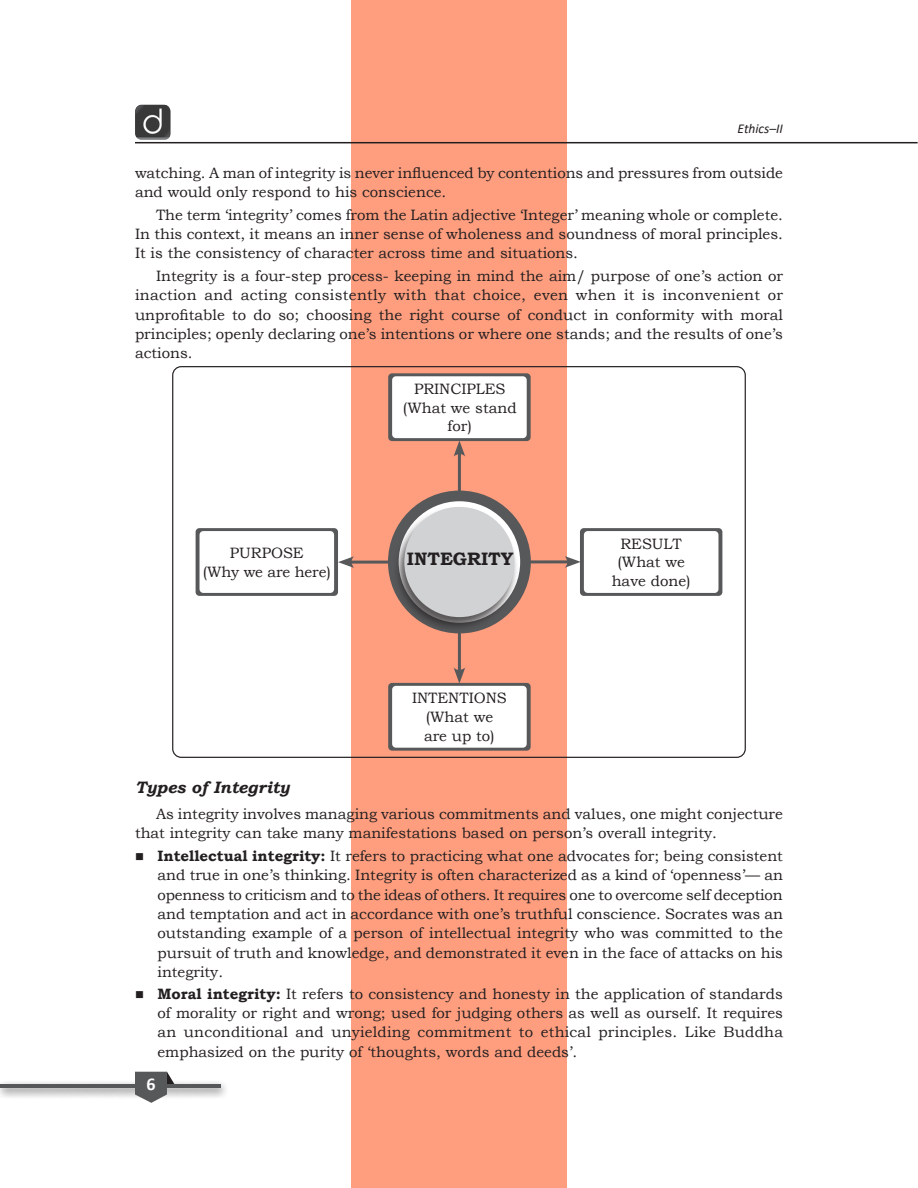
<style>
.page{position:relative;width:918px;height:1188px;background:#fff}
.page>*{position:absolute;margin:0;border:0;box-sizing:border-box;transform-origin:0 0}
.t1{font:700 18px "Bookman Old Style";color:#231f20}
.t2{font:700 18px "Calibri";color:#fff}
.t3{font:italic 700 16.5px "Bookman Old Style";color:#231f20}
.t4{font:15px/19.4px "Bookman Old Style";color:#231f20;text-align:justify}
.t5{font:italic 13.5px "Calibri";color:#231f20}
.s1{font-weight:700}
</style>
<div class="page">
<div style="left:351px;top:0;width:216px;height:1188px;background:#ff9e7f"></div>
<div style="left:0;top:1079px;width:230px;height:21px;background:#231f20;opacity:.75"></div>
<hr style="left:0;top:1084px;width:220px;height:3px;background:#57585a">
<svg style="left:135px;top:1072px;width:39px;height:31px"></svg>
<hr style="left:135px;top:142px;width:783px;height:1px;background:#231f20">
<img style="left:135px;top:105px;width:36px;height:35px">
<div style="left:196px;top:528px;width:142px;height:68px;background:#57585a;border-radius:4px"></div>
<div style="left:200px;top:531px;width:134px;height:62px;background:#fff;border-radius:4px"></div>
<div style="left:388px;top:373px;width:143px;height:68px;background:#57585a;border-radius:4px"></div>
<div style="left:392px;top:376px;width:135px;height:62px;background:#fff;border-radius:4px"></div>
<div style="left:580px;top:528px;width:142px;height:68px;background:#57585a;border-radius:4px"></div>
<div style="left:584px;top:531px;width:134px;height:62px;background:#fff;border-radius:4px"></div>
<div style="left:388px;top:683px;width:143px;height:68px;background:#57585a;border-radius:4px"></div>
<div style="left:392px;top:686px;width:135px;height:62px;background:#fff;border-radius:4px"></div>
<hr style="left:458px;top:451px;width:3px;height:222px;background:#57585a">
<svg style="left:454px;top:441px;width:11px;height:16px"></svg>
<svg style="left:454px;top:667px;width:11px;height:16px"></svg>
<svg style="left:354px;top:560px;width:211px;height:4px"></svg>
<svg style="left:338px;top:556px;width:16px;height:12px"></svg>
<svg style="left:565px;top:556px;width:15px;height:12px"></svg>
<svg style="left:388px;top:491px;width:143px;height:142px;fill:#57585a"></svg>
<div style="left:392px;top:506px;width:127px;height:127px;background:#231f20;opacity:.75"></div>
<div style="left:404px;top:507px;width:111px;height:110px;background:#d1d2d4;border-radius:50%"></div>
<p class="t5" style="left:738px;top:120px;width:47px">Ethics–II</p>
<p class="t4" style="left:135px;top:164px;width:650px">watching. A man of integrity is never influenced by contentions and pressures from outside and would only respond to his conscience.</p>
<p class="t4" style="left:135px;top:205px;width:650px;text-indent:21px">The term ‘integrity’ comes from the Latin adjective ‘Integer’ meaning whole or complete.<br>In this context, it means an inner sense of wholeness and soundness of moral principles.<br>It is the consistency of character across time and situations.</p>
<p class="t4" style="left:135px;top:266px;width:650px;text-indent:21px">Integrity is a four-step process- keeping in mind the aim/ purpose of one’s action or inaction and acting consistently with that choice, even when it is inconvenient or unprofitable to do so; choosing the right course of conduct in conformity with moral principles; openly declaring one’s intentions or where one stands; and the results of one’s actions.</p>
<p class="t4" style="left:203px;top:544px;width:130px;line-height:18.8px;text-align:center">PURPOSE<br>(Why we are here)</p>
<p class="t4" style="left:403px;top:379px;width:115px;line-height:18.8px;text-align:center">PRINCIPLES (What we stand for)</p>
<p class="t1" style="left:407px;top:545px;width:108px">INTEGRITY</p>
<p class="t4" style="left:412px;top:689px;width:96px;line-height:18.8px;text-align:center">INTENTIONS (What we<br>are up to)</p>
<p class="t4" style="left:612px;top:534px;width:80px;line-height:18.8px;text-align:center">RESULT (What we have done)</p>
<p class="t3" style="left:135px;top:775px;width:156px">Types of Integrity</p>
<p class="t4" style="left:135px;top:804px;width:649px;text-indent:21px">As integrity involves managing various commitments and values, one might conjecture that integrity can take many manifestations based on person’s overall integrity.</p>
<p class="t4" style="left:158px;top:846px;width:627px"><span class="s1">Intellectual integrity:</span> It refers to practicing what one advocates for; being consistent and true in one’s thinking. Integrity is often characterized as a kind of ‘openness’— an openness to criticism and to the ideas of others. It requires one to overcome self deception and temptation and act in accordance with one’s truthful conscience. Socrates was an outstanding example of a person of intellectual integrity who was committed to the pursuit of truth and knowledge, and demonstrated it even in the face of attacks on his integrity.</p>
<p class="t4" style="left:158px;top:984px;width:627px"><span class="s1">Moral integrity:</span> It refers to consistency and honesty in the application of standards of morality or right and wrong; used for judging others as well as ourself. It requires an unconditional and unyielding commitment to ethical principles. Like Buddha emphasized on the purity of ‘thoughts, words and deeds’.</p>
<p class="t2" style="left:147px;top:1072px;width:11px">6</p>
</div>
